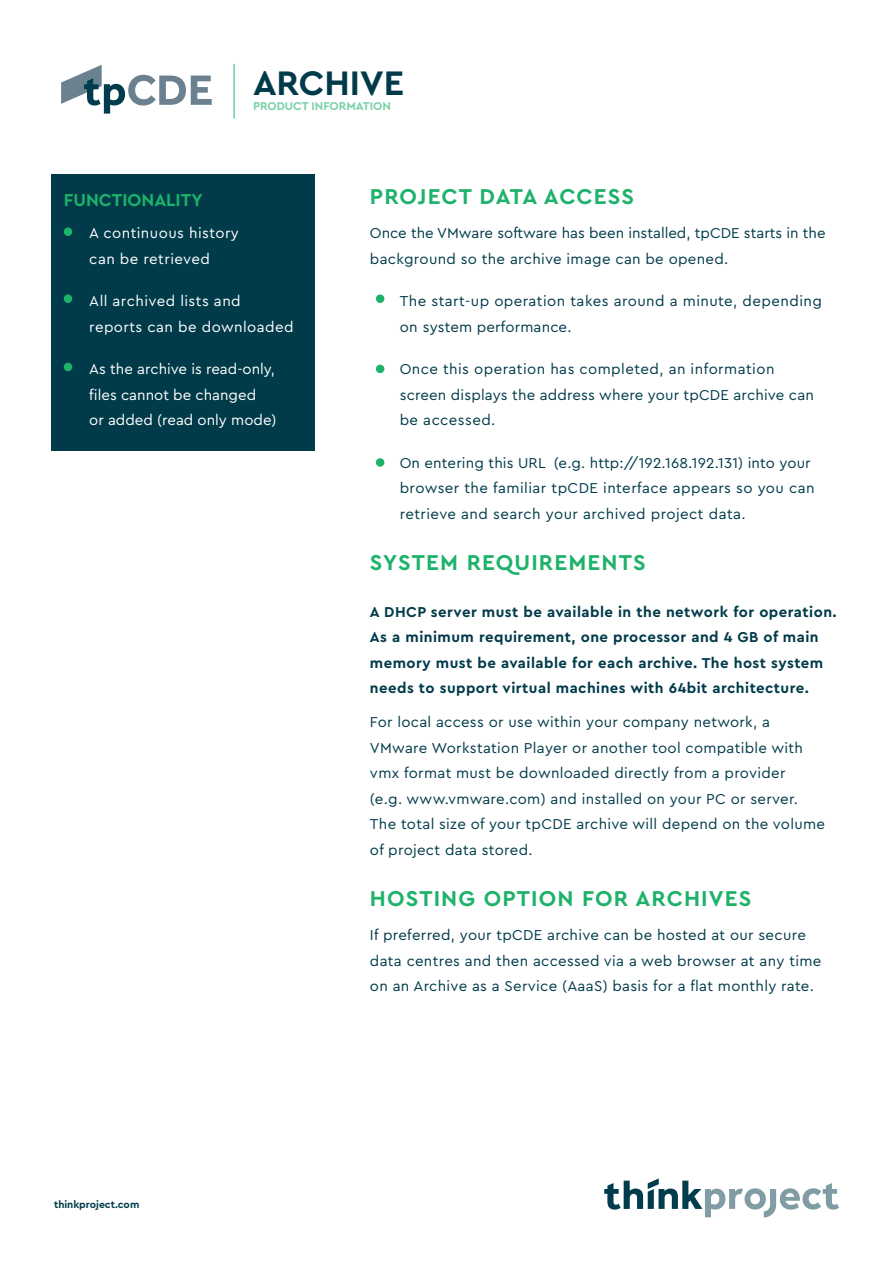
<style>
.page{position:relative;width:893px;height:1263px;background:#fff}
.page>*{position:absolute;margin:0;border:0;box-sizing:border-box;transform-origin:0 0}
.t1{font:700 35.7px "Cera Pro";color:#013b4a}
.t2{font:700 22.5px "Cera Pro";letter-spacing:.05em;color:#1eb26a}
.t3{font:700 18px "Cera Pro";color:#1eb26a}
.t4{font:15px/25.5px "Cera Pro";letter-spacing:.02em;color:#013b4a}
.t5{font:700 15px/25.5px "Cera Pro";letter-spacing:.03em;color:#013b4a}
.t6{font:15px/25.5px "Cera Pro";color:#013b4a}
.t7{font:15px/25.5px "Cera Pro";letter-spacing:.02em;color:#fff}
.t8{font:15px/25.5px "Cera Pro";color:#fff}
.t9{font:700 11.85px "Cera Pro";color:#1eb26a}
.t10{font:700 10.5px "Cera Pro";color:#003c4b}
</style>
<div class="page">
<div style="left:51px;top:174px;width:264px;height:277px;background:#013b4a"></div>
<svg style="left:604px;top:1178px;width:235px;height:39px"></svg>
<hr style="left:234px;top:64px;width:1px;height:55px;background:#1eb26a">
<svg style="left:61px;top:65px;width:151px;height:49px"></svg>
<div style="left:64px;top:227px;width:8px;height:9px;background:#1eb26a;border-radius:50%"></div>
<div style="left:64px;top:294px;width:8px;height:9px;background:#1eb26a;border-radius:50%"></div>
<div style="left:64px;top:363px;width:8px;height:8px;background:#1eb26a;border-radius:50%"></div>
<div style="left:376px;top:294px;width:8px;height:9px;background:#1eb26a;border-radius:50%"></div>
<div style="left:376px;top:365px;width:8px;height:8px;background:#1eb26a;border-radius:50%"></div>
<div style="left:376px;top:458px;width:8px;height:9px;background:#1eb26a;border-radius:50%"></div>
<h1 class="t1" style="left:253px;top:59px;width:153px">ARCHIVE</h1>
<p class="t9" style="left:253px;top:98px;width:139px">PRODUCT INFORMATION</p>
<p class="t3" style="left:64px;top:188px;width:140px">FUNCTIONALITY</p>
<p class="t7" style="left:89px;top:220px;width:151px">A continuous history can be retrieved</p>
<p class="t7" style="left:89px;top:288px;width:206px">All archived lists and reports can be downloaded</p>
<p class="t8" style="left:89px;top:356px;width:189px">As the archive is read-only, files cannot be changed<br>or added (read only mode)</p>
<h2 class="t2" style="left:370px;top:182px;width:266px">PROJECT DATA ACCESS</h2>
<p class="t6" style="left:370px;top:220px;width:457px">Once the VMware software has been installed, tpCDE starts in the background so the archive image can be opened.</p>
<p class="t4" style="left:400px;top:288px;width:424px">The start-up operation takes around a minute, depending on system performance.</p>
<p class="t4" style="left:400px;top:356px;width:416px">Once this operation has completed, an information screen displays the address where your tpCDE archive can be accessed.</p>
<p class="t4" style="left:400px;top:449px;width:416px">On entering this URL (e.g. http://192.168.192.131) into your browser the familiar tpCDE interface appears so you can retrieve and search your archived project data.</p>
<h2 class="t2" style="left:370px;top:547px;width:277px">SYSTEM REQUIREMENTS</h2>
<p class="t5" style="left:370px;top:598px;width:468px">A DHCP server must be available in the network for operation.<br>As a minimum requirement, one processor and 4 GB of main memory must be available for each archive. The host system needs to support virtual machines with 64bit architecture.</p>
<p class="t4" style="left:370px;top:709px;width:457px">For local access or use within your company network, a VMware Workstation Player or another tool compatible with vmx format must be downloaded directly from a provider<br>(e.g. www.vmware.com) and installed on your PC or server.<br>The total size of your tpCDE archive will depend on the volume of project data stored.</p>
<h2 class="t2" style="left:370px;top:884px;width:383px">HOSTING OPTION FOR ARCHIVES</h2>
<p class="t4" style="left:370px;top:922px;width:453px">If preferred, your tpCDE archive can be hosted at our secure data centres and then accessed via a web browser at any time on an Archive as a Service (AaaS) basis for a flat monthly rate.</p>
<p class="t10" style="left:54px;top:1198px;width:87px">thinkproject.com</p>
</div>
